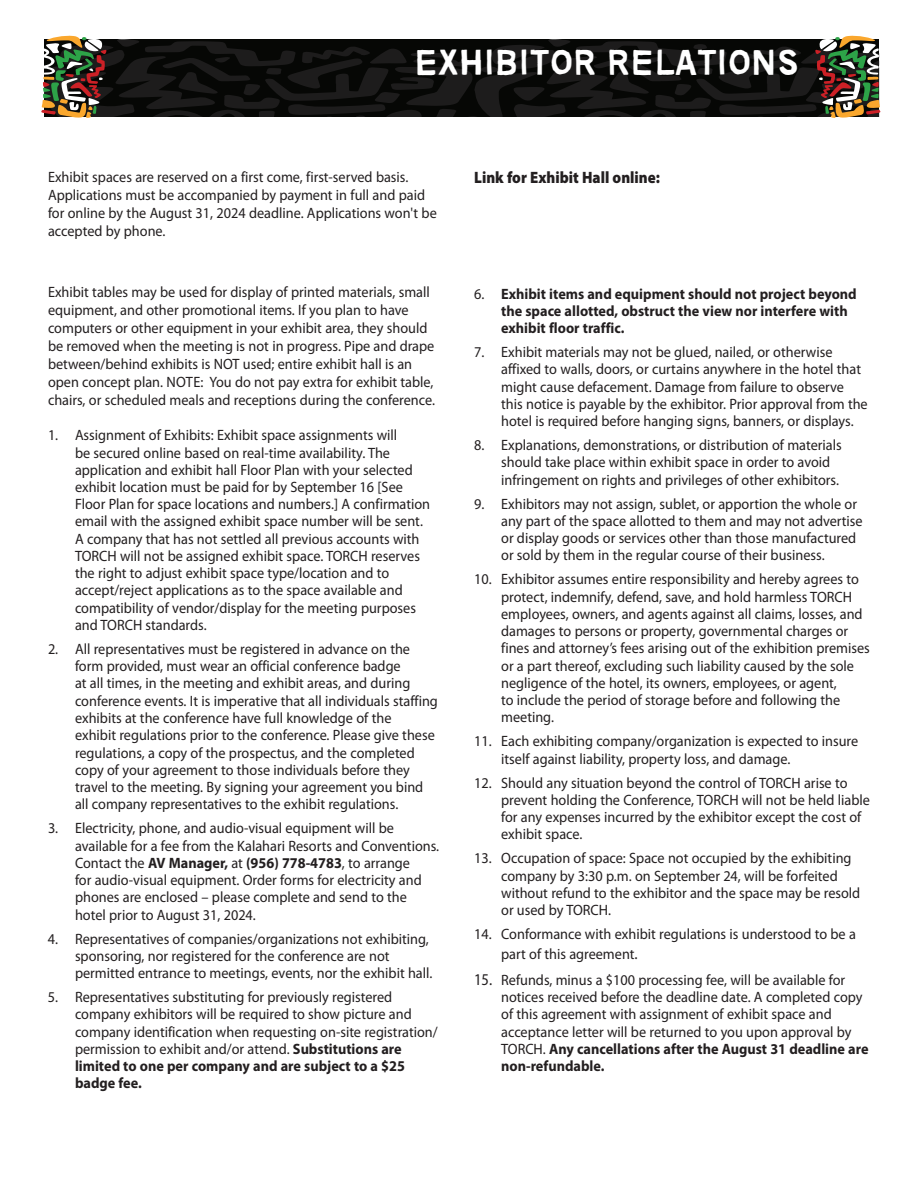
<style>
.page{position:relative;width:918px;height:1188px;background:#fff}
.page>*{position:absolute;margin:0;border:0;box-sizing:border-box;transform-origin:0 0}
.t1{font:36px "Animalsarelikepeople";letter-spacing:.05em;color:#fff;scale:.9 1}
.t2{font:900 16.5px "Myriad Pro";color:#231f20;scale:.9 1}
.t3{font:15px/17.2px "Myriad Pro";color:#231f20;scale:.95 1}
.t4{font:700 15px/17.2px "Myriad Pro";color:#231f20;scale:.95 1}
.s1{font-weight:700}
.s2{font-weight:400}
.s3{font-stretch:semi-condensed;font-size:16.5px}
</style>
<div class="page">
<svg style="left:41px;top:36px;width:840px;height:82px;background:#292723"></svg>
<h1 class="t1" style="left:415px;top:43px;width:428px">EXHIBITOR RELATIONS</h1>
<p class="t3" style="left:48px;top:169px;width:411px;line-height:18px">Exhibit spaces are reserved on a first come, first-served basis.<br>Applications must be accompanied by payment in full and paid for online by the August 31, 2024 deadline. Applications won't be accepted by phone.</p>
<p class="t3" style="left:48px;top:283px;width:409px;line-height:18px">Exhibit tables may be used for display of printed materials, small equipment, and other promotional items. If you plan to have computers or other equipment in your exhibit area, they should be removed when the meeting is not in progress. Pipe and drape between/behind exhibits is NOT used; entire exhibit hall is an open concept plan. NOTE: You do not pay extra for exhibit table, chairs, or scheduled meals and receptions during the conference.</p>
<p class="t3" style="left:75px;top:427px;width:375px;text-indent:-27px">1. Assignment of Exhibits: Exhibit space assignments will<br>be secured online based on real-time availability. The application and exhibit hall Floor Plan with your selected exhibit location must be paid for by September 16 [See Floor Plan for space locations and numbers.] A confirmation email with the assigned exhibit space number will be sent.<br>A company that has not settled all previous accounts with TORCH will not be assigned exhibit space. TORCH reserves the right to adjust exhibit space type/location and to accept/reject applications as to the space available and compatibility of vendor/display for the meeting purposes and TORCH standards.</p>
<p class="t3" style="left:75px;top:641px;width:383px;text-indent:-27px">2. All representatives must be registered in advance on the form provided, must wear an official conference badge<br>at all times, in the meeting and exhibit areas, and during conference events. It is imperative that all individuals staffing exhibits at the conference have full knowledge of the<br>exhibit regulations prior to the conference. Please give these regulations, a copy of the prospectus, and the completed copy of your agreement to those individuals before they travel to the meeting. By signing your agreement you bind all company representatives to the exhibit regulations.</p>
<p class="t3" style="left:75px;top:820px;width:385px;text-indent:-27px">3. Electricity, phone, and audio-visual equipment will be available for a fee from the Kalahari Resorts and Conventions.<br>Contact the <span class="s1">AV Manager,</span> at <span class="s1">(956) 778-4783</span>, to arrange<br>for audio-visual equipment. Order forms for electricity and phones are enclosed – please complete and send to the hotel prior to August 31, 2024.</p>
<p class="t3" style="left:75px;top:930px;width:378px;text-indent:-27px">4. Representatives of companies/organizations not exhibiting, sponsoring, nor registered for the conference are not permitted entrance to meetings, events, nor the exhibit hall.</p>
<p class="t3" style="left:75px;top:989px;width:383px;text-indent:-27px">5. Representatives substituting for previously registered company exhibitors will be required to show picture and company identification when requesting on-site registration/ permission to exhibit and/or attend. <span class="s1">Substitutions are limited to one per company and are subject to a $25 badge fee.</span></p>
<p class="t2" style="left:474px;top:168px;width:208px">Link for Exhibit Hall online:</p>
<p class="t4" style="left:501px;top:285px;width:376px;text-indent:-27px"><span class="s2">6.</span> Exhibit items and equipment should not project beyond the space allotted, obstruct the view nor interfere with exhibit floor traffic.</p>
<p class="t3" style="left:501px;top:344px;width:387px;text-indent:-27px">7. Exhibit materials may not be glued, nailed, or otherwise affixed to walls, doors, or curtains anywhere in the hotel that might cause defacement. Damage from failure to observe this notice is payable by the exhibitor. Prior approval from the hotel is required before hanging signs, banners, or displays.</p>
<p class="t3" style="left:501px;top:437px;width:360px;text-indent:-27px">8. Explanations, demonstrations, or distribution of materials should take place within exhibit space in order to avoid infringement on rights and privileges of other exhibitors.</p>
<p class="t3" style="left:501px;top:495px;width:382px;text-indent:-27px">9. Exhibitors may not assign, sublet, or apportion the whole or any part of the space allotted to them and may not advertise or display goods or services other than those manufactured or sold by them in the regular course of their business.</p>
<p class="t3" style="left:501px;top:571px;width:390px;text-indent:-27px">10. Exhibitor assumes entire responsibility and hereby agrees to protect, indemnify, defend, save, and hold harmless TORCH employees, owners, and agents against all claims, losses, and damages to persons or property, governmental charges or fines and attorney’s fees arising out of the exhibition premises or a part thereof, excluding such liability caused by the sole negligence of the hotel, its owners, employees, or agent,<br>to include the period of storage before and following the meeting.</p>
<p class="t3" style="left:501px;top:733px;width:377px;text-indent:-27px">11. Each exhibiting company/organization is expected to insure itself against liability, property loss, and damage.</p>
<p class="t3" style="left:501px;top:774px;width:390px;text-indent:-27px">12. Should any situation beyond the control of TORCH arise to prevent holding the Conference, TORCH will not be held liable for any expenses incurred by the exhibitor except the cost of exhibit space.</p>
<p class="t3" style="left:501px;top:850px;width:380px;text-indent:-27px">13. Occupation of space: Space not occupied by the exhibiting company by 3:30 p.m. on September 24, will be forfeited without refund to the exhibitor and the space may be resold or used by TORCH.</p>
<p class="t3" style="left:501px;top:925px;width:375px;line-height:19.5px;text-indent:-27px">14. Conformance with exhibit regulations is understood to be a part of this agreement<span class="s3">.</span></p>
<p class="t3" style="left:501px;top:971px;width:388px;text-indent:-27px"><span class="s3">15.</span> Refunds, minus a $100 processing fee, will be available for notices received before the deadline date. A completed copy of this agreement with assignment of exhibit space and acceptance letter will be returned to you upon approval by TORCH. <span class="s1">Any cancellations after the August 31 deadline are non-refundable.</span></p>
</div>
